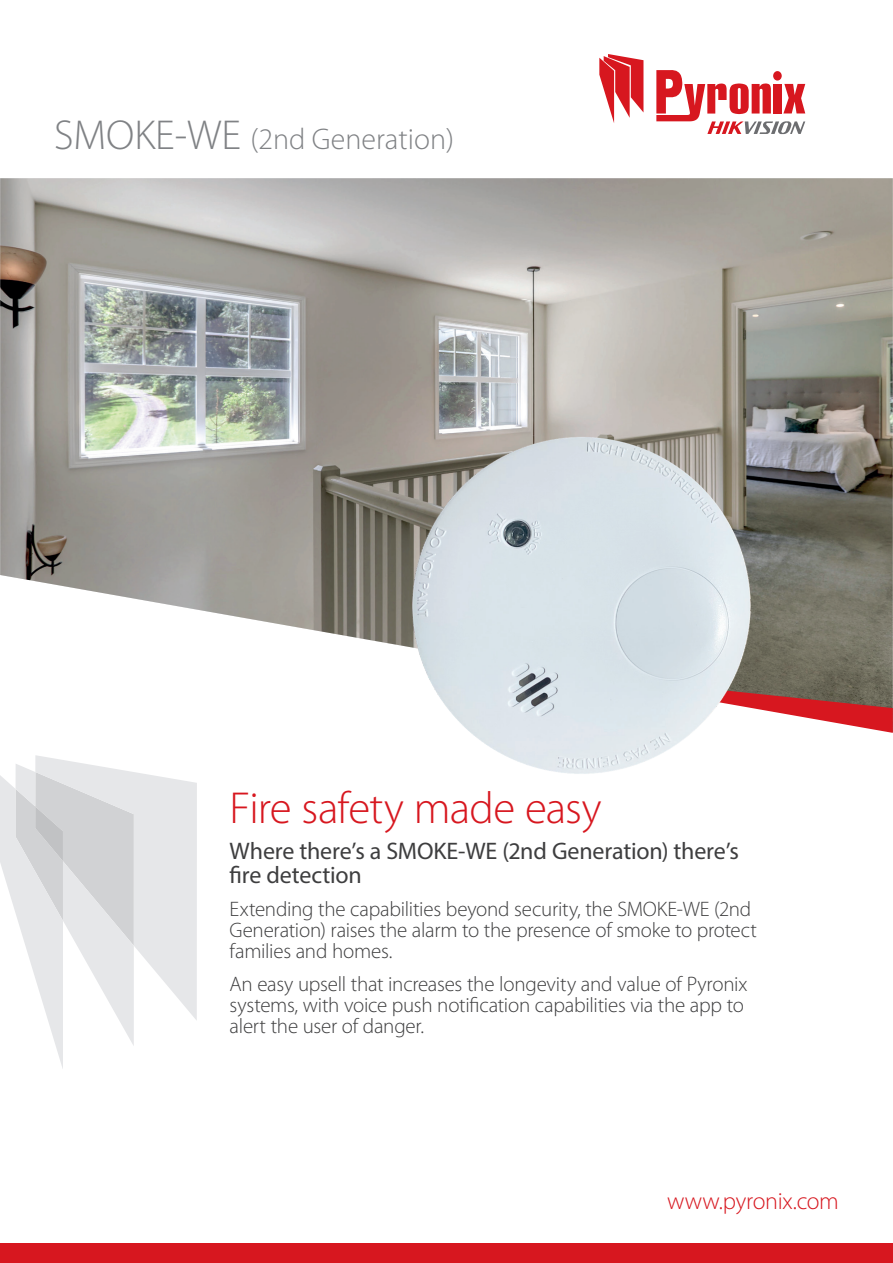
<style>
.page{position:relative;width:893px;height:1263px;background:#fff}
.page>*{position:absolute;margin:0;border:0;box-sizing:border-box;transform-origin:0 0}
.t1{font:300 45px "Myriad Pro";letter-spacing:-.02em;color:#d7171f}
.t2{font:300 30px "Myriad Pro";color:#808285}
.t3{font:24px/24px "Myriad Pro";letter-spacing:-.01em;color:#3e3e3f}
.t4{font:300 24px "Myriad Pro";letter-spacing:-.01em;color:#d7171f}
.t5{font:300 21px/21px "Myriad Pro";letter-spacing:-.01em;color:#3e3e3f}
.s1{font-size:42px}
</style>
<div class="page">
<img style="left:0;top:178px;width:893px;height:493px">
<svg style="left:599px;top:54px;width:44px;height:69px"></svg>
<svg style="left:656px;top:70px;width:149px;height:64px"></svg>
<svg style="left:770px;top:671px;width:123px;height:62px"></svg>
<svg style="left:0;top:755px;width:197px;height:314px"></svg>
<div style="left:0;top:1243px;width:893px;height:20px;background:#d7171f"></div>
<img style="left:395px;top:428px;width:375px;height:346px">
<h2 class="t2" style="left:54px;top:121px;width:401px"><span class="s1">SMOKE-WE</span> (2nd Generation)</h2>
<h1 class="t1" style="left:230px;top:780px;width:374px">Fire safety made easy</h1>
<p class="t3" style="left:230px;top:838px;width:511px">Where there’s a SMOKE-WE (2nd Generation) there’s fire detection</p>
<p class="t5" style="left:230px;top:898px;width:529px">Extending the capabilities beyond security, the SMOKE-WE (2nd<br>Generation) raises the alarm to the presence of smoke to protect families and homes.</p>
<p class="t5" style="left:230px;top:974px;width:519px">An easy upsell that increases the longevity and value of Pyronix systems, with voice push notification capabilities via the app to alert the user of danger.</p>
<p class="t4" style="left:667px;top:1186px;width:173px">www.pyronix.com</p>
</div>
